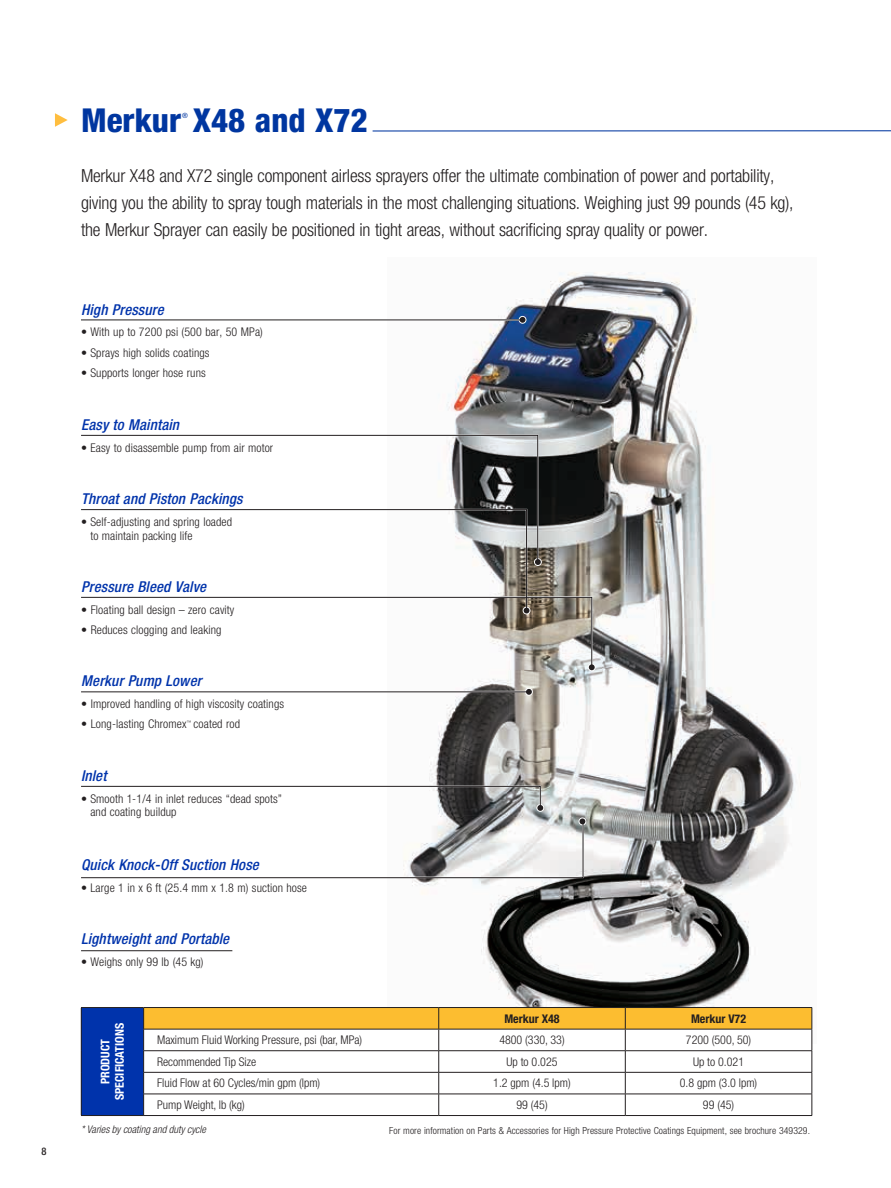
<style>
.page{position:relative;width:891px;height:1188px;background:#fff}
.page>*{position:absolute;margin:0;border:0;box-sizing:border-box;transform-origin:0 0}
.t1{font:800 condensed 33px "Helvetica Neue LT Std";color:#0036a0}
.t2{font:300 condensed 18px/27px "Helvetica Neue LT Std";letter-spacing:-.01em;color:#231f20}
.t3{font:italic 500 condensed 15px "Helvetica Neue LT Std";letter-spacing:.01em;color:#0033ab}
.t4{font:300 condensed 12px/13.6px "Helvetica Neue LT Std";letter-spacing:.01em;color:#231f20}
.t5{font:700 condensed 12px/14.4px "Helvetica Neue LT Std";color:#fff;text-align:center}
.t6{font:700 condensed 12px "Helvetica Neue LT Std";color:#231f20}
.t7{font:italic 300 condensed 10.5px "Helvetica Neue LT Std";color:#231f20}
.t8{font:500 condensed 10.5px "Helvetica Neue LT Std";color:#231f20}
.t9{font:300 condensed 9.75px "Helvetica Neue LT Std";letter-spacing:.01em;color:#231f20}
.t10{font:condensed 7.2px "Helvetica Neue LT Std";color:#0036a0}
.t11{font:300 condensed 4.8px "Helvetica Neue LT Std";color:#231f20}
</style>
<div class="page">
<img style="left:412px;top:272px;width:401px;height:736px">
<div style="left:81px;top:1008px;width:63px;height:108px;background:#0033ab"></div>
<hr style="left:81px;top:1007px;width:63px;height:1px;background:#231f20">
<hr style="left:144px;top:1007px;width:295px;height:1px;background:#231f20">
<hr style="left:439px;top:1007px;width:186px;height:1px;background:#231f20">
<hr style="left:625px;top:1007px;width:187px;height:1px;background:#231f20">
<svg style="left:81px;top:1008px;width:1px;height:107px"></svg>
<svg style="left:143px;top:1008px;width:670px;height:107px"></svg>
<hr style="left:81px;top:1115px;width:63px;height:1px;background:#231f20">
<hr style="left:144px;top:1115px;width:295px;height:1px;background:#231f20">
<hr style="left:439px;top:1115px;width:186px;height:1px;background:#231f20">
<hr style="left:625px;top:1115px;width:187px;height:1px;background:#231f20">
<svg style="left:372px;top:130px;width:519px;height:2px"></svg>
<svg style="left:55px;top:113px;width:13px;height:14px"></svg>
<hr style="left:81px;top:319px;width:441px;height:2px;background:#fff">
<hr style="left:81px;top:691px;width:448px;height:1px;background:#fff">
<svg style="left:520px;top:317px;width:6px;height:6px"></svg>
<svg style="left:525px;top:688px;width:8px;height:8px"></svg>
<svg style="left:526px;top:689px;width:6px;height:6px"></svg>
<svg style="left:535px;top:559px;width:6px;height:6px"></svg>
<hr style="left:81px;top:950px;width:151px;height:1px;background:#231f20">
<svg style="left:81px;top:818px;width:504px;height:61px"></svg>
<svg style="left:81px;top:785px;width:462px;height:26px"></svg>
<svg style="left:412px;top:596px;width:183px;height:74px"></svg>
<hr style="left:81px;top:692px;width:448px;height:1px;background:#231f20">
<svg style="left:81px;top:435px;width:457px;height:128px"></svg>
<svg style="left:81px;top:509px;width:446px;height:102px"></svg>
<hr style="left:81px;top:320px;width:441px;height:1px;background:#231f20">
<p class="t8" style="left:41px;top:1145px;width:7px">8</p>
<h1 class="t1" style="left:81px;top:99px;width:288px">Merkur X48 and X72</h1>
<p class="t10" style="left:182px;top:111px;width:7px">®</p>
<p class="t2" style="left:81px;top:162px;width:714px">Merkur X48 and X72 single component airless sprayers offer the ultimate combination of power and portability, giving you the ability to spray tough materials in the most challenging situations. Weighing just 99 pounds (45 kg), the Merkur Sprayer can easily be positioned in tight areas, without sacrificing spray quality or power.</p>
<p class="t3" style="left:81px;top:300px;width:84px">High Pressure</p>
<p class="t4" style="left:81px;top:325px;width:183px">• With up to 7200 psi (500 bar, 50 MPa)</p>
<p class="t4" style="left:81px;top:345px;width:130px">• Sprays high solids coatings</p>
<p class="t4" style="left:81px;top:366px;width:126px">• Supports longer hose runs</p>
<p class="t3" style="left:81px;top:416px;width:100px">Easy to Maintain</p>
<p class="t4" style="left:81px;top:441px;width:194px">• Easy to disassemble pump from air motor</p>
<p class="t3" style="left:81px;top:490px;width:163px">Throat and Piston Packings</p>
<p class="t4" style="left:90px;top:515px;width:143px;text-indent:-9px">• Self-adjusting and spring loaded to maintain packing life</p>
<p class="t3" style="left:81px;top:578px;width:126px">Pressure Bleed Valve</p>
<p class="t4" style="left:81px;top:603px;width:155px">• Floating ball design – zero cavity</p>
<p class="t4" style="left:81px;top:623px;width:142px">• Reduces clogging and leaking</p>
<p class="t3" style="left:81px;top:672px;width:122px">Merkur Pump Lower</p>
<p class="t4" style="left:81px;top:697px;width:204px">• Improved handling of high viscosity coatings</p>
<p class="t4" style="left:81px;top:717px;width:107px">• Long-lasting Chromex</p>
<p class="t11" style="left:187px;top:720px;width:6px">™</p>
<p class="t4" style="left:194px;top:717px;width:48px">coated rod</p>
<p class="t3" style="left:81px;top:767px;width:27px">Inlet</p>
<p class="t4" style="left:90px;top:792px;width:193px;text-indent:-9px">• Smooth 1-1/4 in inlet reduces “dead spots” and coating buildup</p>
<p class="t3" style="left:81px;top:856px;width:179px">Quick Knock-Off Suction Hose</p>
<p class="t4" style="left:81px;top:881px;width:228px">• Large 1 in x 6 ft (25.4 mm x 1.8 m) suction hose</p>
<p class="t3" style="left:81px;top:930px;width:150px">Lightweight and Portable</p>
<p class="t4" style="left:81px;top:955px;width:124px">• Weighs only 99 lb (45 kg)</p>
<p class="t6" style="left:504px;top:1011px;width:57px">Merkur X48</p>
<p class="t6" style="left:691px;top:1011px;width:57px">Merkur V72</p>
<p class="t5" style="left:98px;top:1100px;width:79px;rotate:-90deg">PRODUCT<br>SPECIFICATIONS</p>
<p class="t4" style="left:157px;top:1033px;width:207px">Maximum Fluid Working Pressure, psi (bar, MPa)</p>
<p class="t4" style="left:499px;top:1033px;width:67px">4800 (330, 33)</p>
<p class="t4" style="left:686px;top:1033px;width:67px">7200 (500, 50)</p>
<p class="t4" style="left:157px;top:1055px;width:101px">Recommended Tip Size</p>
<p class="t4" style="left:507px;top:1055px;width:53px">Up to 0.025</p>
<p class="t4" style="left:693px;top:1055px;width:53px">Up to 0.021</p>
<p class="t4" style="left:157px;top:1076px;width:165px">Fluid Flow at 60 Cycles/min gpm (lpm)</p>
<p class="t4" style="left:493px;top:1076px;width:79px">1.2 gpm (4.5 lpm)</p>
<p class="t4" style="left:680px;top:1076px;width:79px">0.8 gpm (3.0 lpm)</p>
<p class="t4" style="left:157px;top:1098px;width:89px">Pump Weight, lb (kg)</p>
<p class="t4" style="left:516px;top:1098px;width:33px">99 (45)</p>
<p class="t4" style="left:703px;top:1098px;width:33px">99 (45)</p>
<p class="t7" style="left:81px;top:1123px;width:126px">* Varies by coating and duty cycle</p>
<p class="t9" style="left:389px;top:1125px;width:422px">For more information on Parts &amp; Accessories for High Pressure Protective Coatings Equipment, see brochure 349329.</p>
</div>
